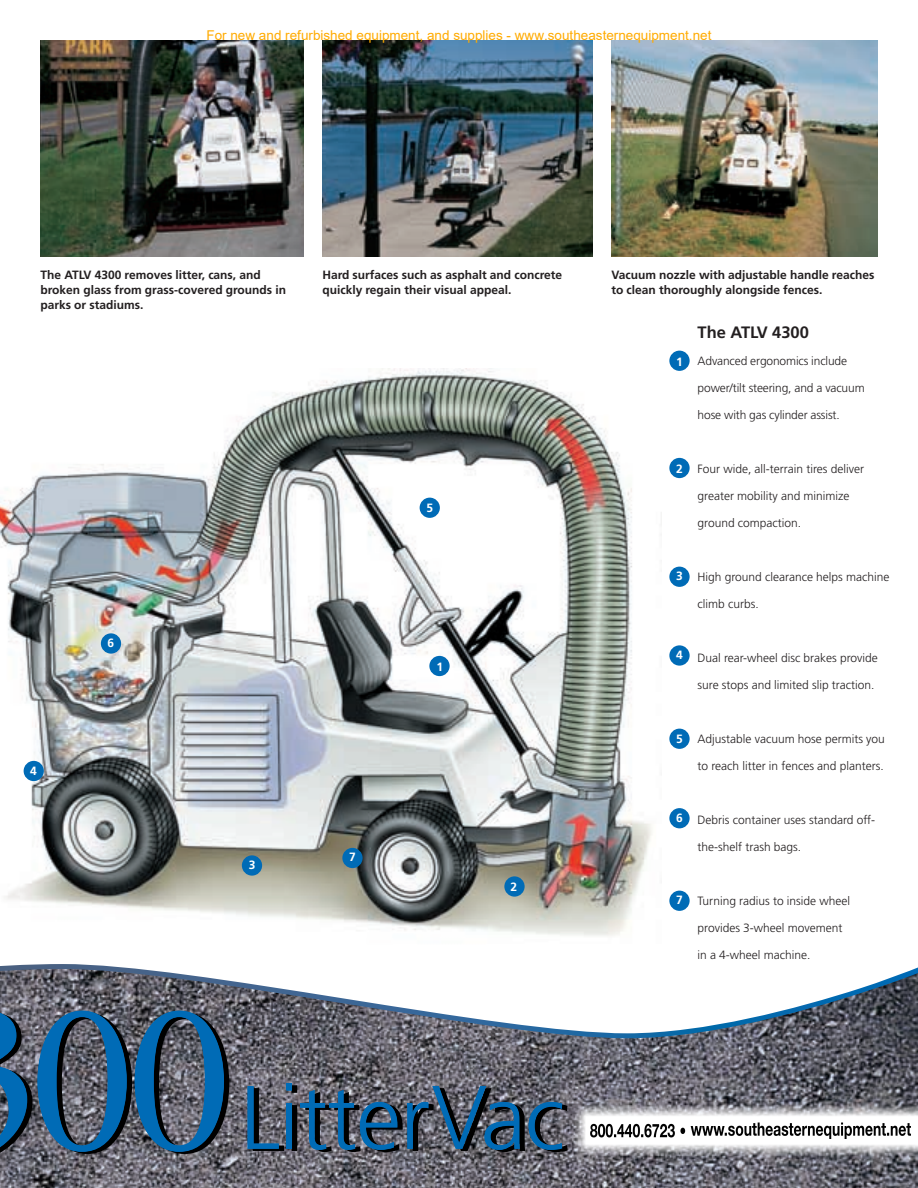
<style>
.page{position:relative;width:918px;height:1188px;background:#fff}
.page>*{position:absolute;margin:0;border:0;box-sizing:border-box;transform-origin:0 0}
.t1{font:700 16.5px "Frutiger";color:#231f20}
.t2{font:13.5px "Arial";color:#ffab00}
.t3{font:300 12px "Frutiger";color:#231f20}
.t4{font:700 12px/15px "Frutiger";color:#231f20}
.t5{font:700 12px "Frutiger";color:#fff}
</style>
<div class="page">
<img style="left:0;top:368px;width:662px;height:568px">
<img style="left:0;top:964px;width:918px;height:223px">
<div style="left:669px;top:351px;width:21px;height:20px;background:#006bb6;border-radius:50%"></div>
<div style="left:429px;top:656px;width:21px;height:20px;background:#006bb6;border-radius:50%"></div>
<div style="left:669px;top:458px;width:21px;height:20px;background:#006bb6;border-radius:50%"></div>
<div style="left:504px;top:876px;width:21px;height:21px;background:#006bb6;border-radius:50%"></div>
<div style="left:669px;top:567px;width:21px;height:20px;background:#006bb6;border-radius:50%"></div>
<div style="left:242px;top:855px;width:20px;height:21px;background:#006bb6;border-radius:50%"></div>
<div style="left:669px;top:645px;width:21px;height:21px;background:#006bb6;border-radius:50%"></div>
<div style="left:24px;top:761px;width:20px;height:20px;background:#006bb6;border-radius:50%"></div>
<div style="left:669px;top:729px;width:21px;height:20px;background:#006bb6;border-radius:50%"></div>
<div style="left:669px;top:808px;width:21px;height:20px;background:#006bb6;border-radius:50%"></div>
<div style="left:101px;top:633px;width:20px;height:21px;background:#006bb6;border-radius:50%"></div>
<div style="left:669px;top:891px;width:21px;height:20px;background:#006bb6;border-radius:50%"></div>
<div style="left:342px;top:848px;width:21px;height:20px;background:#006bb6;border-radius:50%"></div>
<div style="left:420px;top:498px;width:20px;height:20px;background:#006bb6;border-radius:50%"></div>
<img style="left:40px;top:40px;width:263px;height:216px">
<img style="left:611px;top:40px;width:267px;height:216px">
<img style="left:322px;top:40px;width:270px;height:216px">
<svg style="left:0;top:1011px;width:229px;height:152px;background:#3b5d7b"></svg>
<svg style="left:247px;top:1083px;width:321px;height:69px;background:#41586f"></svg>
<img style="left:524px;top:1084px;width:394px;height:97px">
<img style="left:557px;top:1099px;width:361px;height:64px">
<p class="t2" style="left:206px;top:26px;width:507px">For new and refurbished equipment, and supplies - www.southeasternequipment.net</p>
<p class="t4" style="left:41px;top:268px;width:247px">The ATLV 4300 removes litter, cans, and broken glass from grass-covered grounds in parks or stadiums.</p>
<p class="t5" style="left:30px;top:766px;width:8px">4</p>
<p class="t5" style="left:108px;top:638px;width:8px">6</p>
<p class="t5" style="left:249px;top:860px;width:8px">3</p>
<p class="t4" style="left:322px;top:268px;width:241px">Hard surfaces such as asphalt and concrete quickly regain their visual appeal.</p>
<p class="t4" style="left:611px;top:268px;width:264px">Vacuum nozzle with adjustable handle reaches to clean thoroughly alongside fences.</p>
<p class="t5" style="left:426px;top:503px;width:8px">5</p>
<p class="t5" style="left:436px;top:662px;width:8px">1</p>
<p class="t5" style="left:349px;top:852px;width:8px">7</p>
<p class="t5" style="left:511px;top:882px;width:8px">2</p>
<p class="t5" style="left:676px;top:357px;width:8px">1</p>
<h1 class="t1" style="left:698px;top:325px;width:113px">The ATLV 4300</h1>
<p class="t3" style="left:698px;top:356px;width:151px">Advanced ergonomics include</p>
<p class="t3" style="left:698px;top:383px;width:169px">power/tilt steering, and a vacuum</p>
<p class="t3" style="left:698px;top:410px;width:144px">hose with gas cylinder assist.</p>
<p class="t5" style="left:676px;top:464px;width:8px">2</p>
<p class="t3" style="left:698px;top:464px;width:168px">Four wide, all-terrain tires deliver</p>
<p class="t3" style="left:698px;top:491px;width:153px">greater mobility and minimize</p>
<p class="t3" style="left:698px;top:518px;width:105px">ground compaction.</p>
<p class="t5" style="left:676px;top:571px;width:8px">3</p>
<p class="t3" style="left:698px;top:572px;width:193px">High ground clearance helps machine</p>
<p class="t3" style="left:698px;top:599px;width:63px">climb curbs.</p>
<p class="t5" style="left:676px;top:650px;width:8px">4</p>
<p class="t3" style="left:698px;top:653px;width:182px">Dual rear-wheel disc brakes provide</p>
<p class="t3" style="left:698px;top:680px;width:178px">sure stops and limited slip traction.</p>
<p class="t5" style="left:676px;top:734px;width:8px">5</p>
<p class="t3" style="left:698px;top:734px;width:189px">Adjustable vacuum hose permits you</p>
<p class="t3" style="left:698px;top:761px;width:188px">to reach litter in fences and planters.</p>
<p class="t5" style="left:676px;top:813px;width:8px">6</p>
<p class="t3" style="left:698px;top:815px;width:179px">Debris container uses standard off-</p>
<p class="t3" style="left:698px;top:842px;width:105px">the-shelf trash bags.</p>
<p class="t5" style="left:676px;top:895px;width:8px">7</p>
<p class="t3" style="left:698px;top:896px;width:154px">Turning radius to inside wheel</p>
<p class="t3" style="left:698px;top:923px;width:146px">provides 3-wheel movement</p>
<p class="t3" style="left:698px;top:950px;width:114px">in a 4-wheel machine.</p>
</div>
